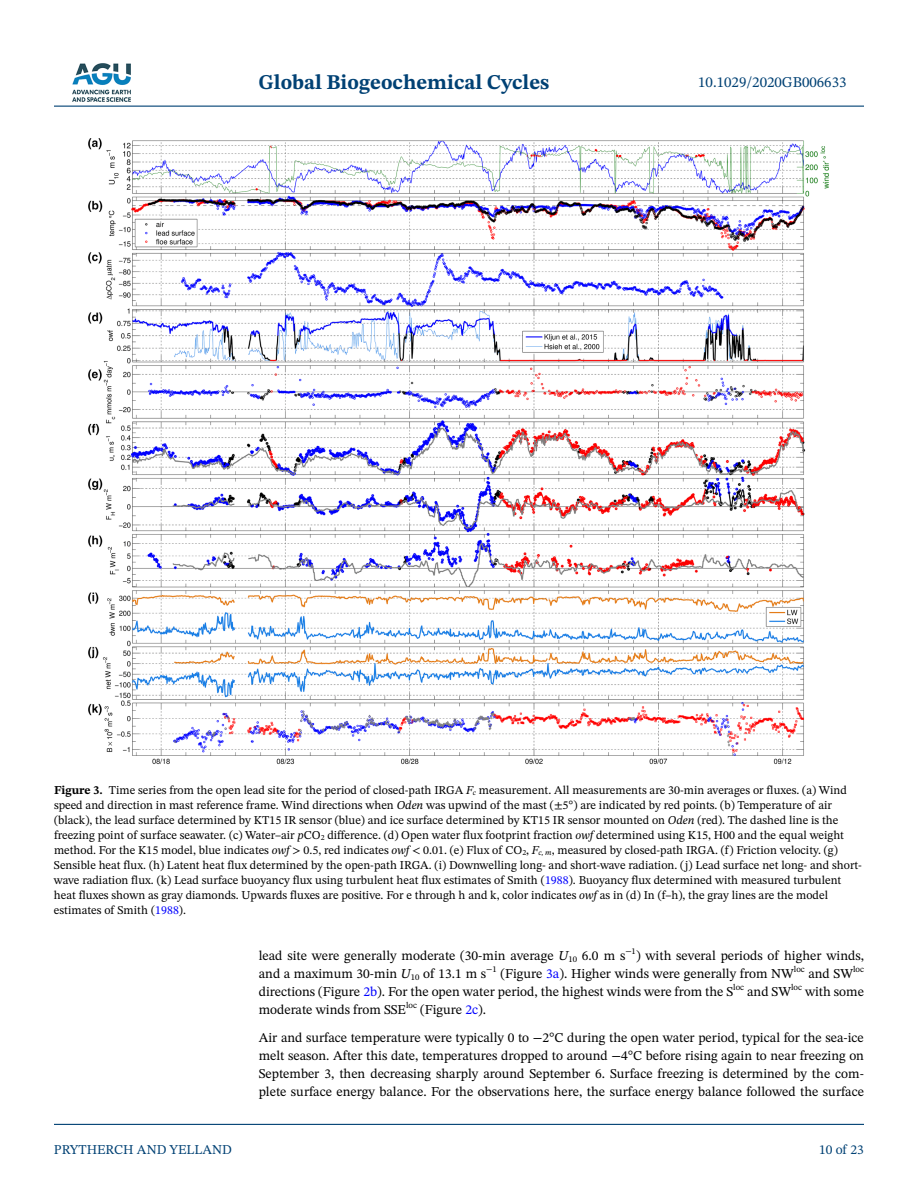
<style>
.page{position:relative;width:918px;height:1188px;background:#fff}
.page>*{position:absolute;margin:0;border:0;box-sizing:border-box;transform-origin:0 0}
.t1{font:700 21px "STIX Two Text";color:#004174}
.t2{font:15px "STIX Two Text";color:#004174}
.t3{font:13.5px/18px "STIX Two Text";color:#000}
.t4{font:13.5px "STIX Two Text";color:#004174}
.t5{font:12px/15px "STIX Two Text";color:#000}
.t6{font:8.7px "STIX Two Text";color:#000}
.s1{font-weight:700}
.s2{font-style:italic}
.s3{color:#00f}
</style>
<div class="page">
<hr style="left:54px;top:106px;width:810px;height:1px;background:#004174">
<hr style="left:54px;top:1124px;width:810px;height:1px;background:#004174">
<img style="left:72px;top:63px;width:59px;height:39px">
<img style="left:88px;top:138px;width:741px;height:627px">
<h1 class="t1" style="left:258px;top:67px;width:293px">Global Biogeochemical Cycles</h1>
<p class="t2" style="left:698px;top:72px;width:150px">10.1029/2020GB006633</p>
<p class="t5" style="left:54px;top:782px;width:809px"><span class="s1">Figure 3.</span> Time series from the open lead site for the period of closed-path IRGA <span class="s2">F</span><sub>c</sub> measurement. All measurements are 30-min averages or fluxes. (a) Wind speed and direction in mast reference frame. Wind directions when <span class="s2">Oden</span> was upwind of the mast (±5°) are indicated by red points. (b) Temperature of air (black), the lead surface determined by KT15 IR sensor (blue) and ice surface determined by KT15 IR sensor mounted on <span class="s2">Oden</span> (red). The dashed line is the freezing point of surface seawater. (c) Water–air <span class="s2">p</span>CO<sub>2</sub> difference. (d) Open water flux footprint fraction <span class="s2">owf</span> determined using K15, H00 and the equal weight method. For the K15 model, blue indicates <span class="s2">owf</span> &gt; 0.5, red indicates <span class="s2">owf</span> &lt; 0.01. (e) Flux of CO<sub>2</sub>, <span class="s2">F</span><sub>c,</sub> <sub>m</sub>, measured by closed-path IRGA. (f) Friction velocity. (g)<br>Sensible heat flux. (h) Latent heat flux determined by the open-path IRGA. (i) Downwelling long- and short-wave radiation. (j) Lead surface net long- and short&shy;wave radiation flux. (k) Lead surface buoyancy flux using turbulent heat flux estimates of Smith (<span class="s3">1988</span>). Buoyancy flux determined with measured turbulent heat fluxes shown as gray diamonds. Upwards fluxes are positive. For e through h and k, color indicates <span class="s2">owf</span> as in (d) In (f–h), the gray lines are the model estimates of Smith (<span class="s3">1988</span>).</p>
<p class="t4" style="left:54px;top:1140px;width:179px">PRYTHERCH AND YELLAND</p>
<p class="t3" style="left:259px;top:946px;width:368px">lead site were generally moderate (30-min average <span class="s2">U</span><sub>10</sub> 6.0 m s</p>
<p class="t6" style="left:625px;top:945px;width:12px">−1</p>
<p class="t3" style="left:636px;top:946px;width:230px">) with several periods of higher winds,</p>
<p class="t3" style="left:259px;top:964px;width:229px">and a maximum 30-min <span class="s2">U</span><sub>10</sub> of 13.1 m s</p>
<p class="t6" style="left:486px;top:963px;width:12px">−1</p>
<p class="t3" style="left:500px;top:964px;width:295px">(Figure <span class="s3">3a</span>). Higher winds were generally from NW</p>
<p class="t6" style="left:794px;top:963px;width:12px">loc</p>
<p class="t3" style="left:808px;top:964px;width:46px">and SW</p>
<p class="t6" style="left:853px;top:963px;width:12px">loc</p>
<p class="t3" style="left:259px;top:982px;width:534px">directions (Figure <span class="s3">2b</span>). For the open water period, the highest winds were from the S<sup>loc</sup> and SW</p>
<p class="t6" style="left:791px;top:981px;width:12px">loc</p>
<p class="t3" style="left:805px;top:982px;width:60px">with some</p>
<p class="t3" style="left:259px;top:995px;width:607px;line-height:28.5px">moderate winds from SSE<sup>loc</sup> (Figure <span class="s3">2c</span>).<br>Air and surface temperature were typically 0 to −2°C during the open water period, typical for the sea-ice</p>
<p class="t3" style="left:259px;top:1047px;width:607px;text-align:justify">melt season. After this date, temperatures dropped to around −4°C before rising again to near freezing on September 3, then decreasing sharply around September 6. Surface freezing is determined by the com&shy;plete surface energy balance. For the observations here, the surface energy balance followed the surface</p>
<p class="t4" style="left:819px;top:1140px;width:46px">10 of 23</p>
</div>
